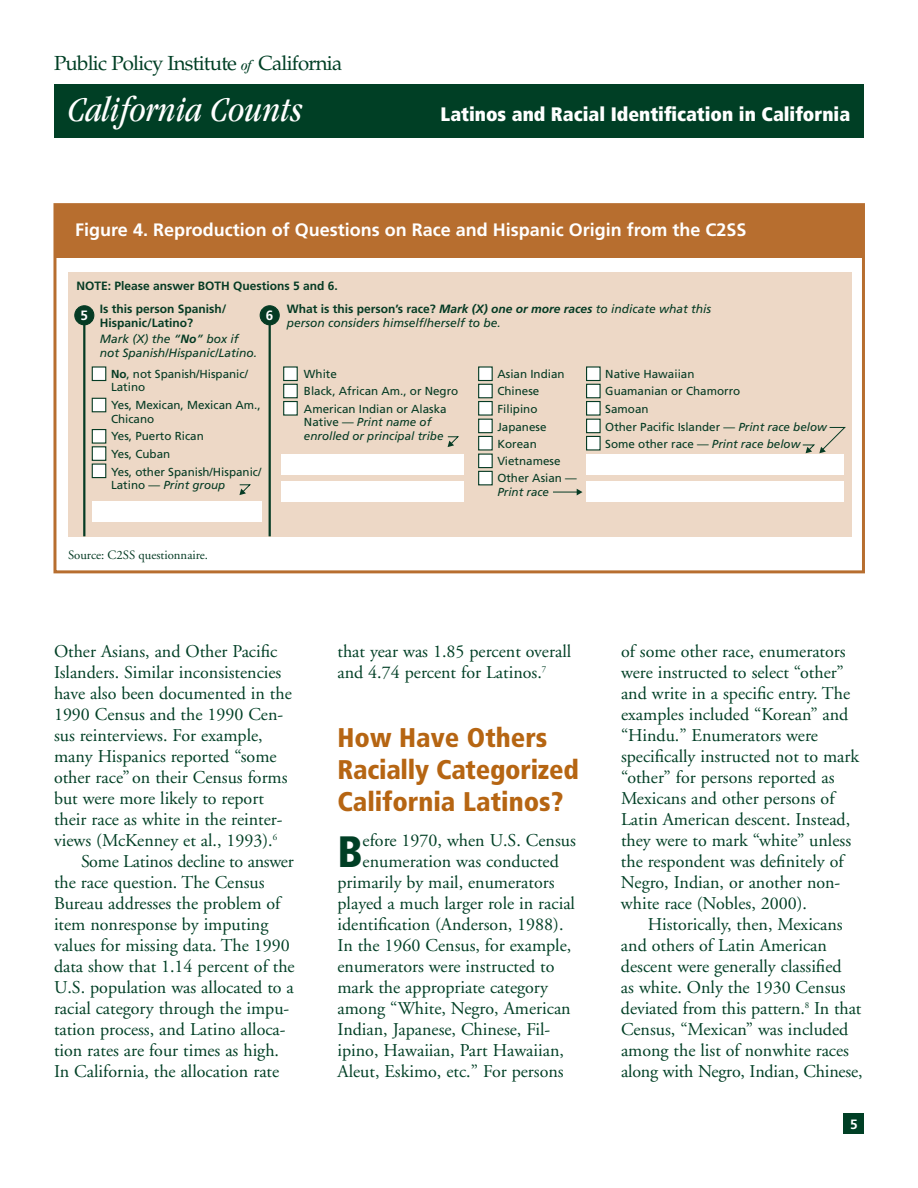
<style>
.page{position:relative;width:918px;height:1188px;background:#fff}
.page>*{position:absolute;margin:0;border:0;box-sizing:border-box;transform-origin:0 0}
.t1{font:900 condensed 43.8px "Frutiger";color:#003f25}
.t2{font:italic condensed 36px "Garamond";color:#fff}
.t3{font:900 condensed 27px/32.4px "Frutiger";color:#b66512}
.t4{font:20.4px "Palatino";letter-spacing:-.035em;color:#003f25}
.t5{font:900 condensed 19.5px "Frutiger";color:#fff}
.t6{font:18px/21px "Adobe Garamond";color:#003f25}
.t7{font:700 18px "Frutiger";color:#fff}
.t8{font:700 13.5px "Frutiger";color:#fff}
.t9{font:12.75px "Adobe Garamond";color:#053b24}
.t10{font:italic 12px/16.5px "Frutiger";color:#053b24}
.t11{font:700 12px/23.4px "Frutiger";color:#053b24}
.t12{font:11.7px/13.5px "Frutiger";color:#053b24}
.t13{font:italic 11.7px/13.5px "Frutiger";color:#053b24}
.s1{font-family:"Garamond";font-style:italic;font-stretch:condensed;font-size:14.4px}
.s2{font-weight:700;font-style:normal}
.s3{font-weight:700}
.s4{font-style:normal}
.s5{font-style:italic}
</style>
<div class="page">
<div style="left:54px;top:84px;width:810px;height:54px;background:#003f25"></div>
<div style="left:844px;top:1114px;width:20px;height:20px;background:#003f25"></div>
<div style="left:68px;top:272px;width:783px;height:264px;background:#edd8c6"></div>
<div style="left:53px;top:203px;width:812px;height:370px;border:3px solid #b76e2f"></div>
<div style="left:55px;top:206px;width:808px;height:51px;background:#b76e2f"></div>
<div style="left:92px;top:502px;width:170px;height:20px;background:#fff"></div>
<div style="left:92px;top:366px;width:14px;height:15px;background:#fff;border:1px solid #053b24"></div>
<div style="left:92px;top:464px;width:14px;height:14px;background:#fff;border:1px solid #053b24"></div>
<div style="left:92px;top:398px;width:14px;height:14px;background:#fff;border:1px solid #053b24"></div>
<div style="left:92px;top:429px;width:14px;height:15px;background:#fff;border:1px solid #053b24"></div>
<div style="left:92px;top:446px;width:14px;height:15px;background:#fff;border:1px solid #053b24"></div>
<svg style="left:239px;top:484px;width:12px;height:11px"></svg>
<div style="left:281px;top:454px;width:183px;height:21px;background:#fff"></div>
<div style="left:281px;top:481px;width:183px;height:20px;background:#fff"></div>
<div style="left:587px;top:454px;width:257px;height:21px;background:#fff"></div>
<div style="left:587px;top:481px;width:257px;height:20px;background:#fff"></div>
<div style="left:283px;top:401px;width:15px;height:15px;background:#fff;border:1px solid #053b24"></div>
<div style="left:283px;top:366px;width:15px;height:15px;background:#fff;border:1px solid #053b24"></div>
<div style="left:283px;top:384px;width:15px;height:14px;background:#fff;border:1px solid #053b24"></div>
<svg style="left:447px;top:436px;width:12px;height:11px"></svg>
<div style="left:478px;top:401px;width:15px;height:15px;background:#fff;border:1px solid #053b24"></div>
<div style="left:478px;top:419px;width:15px;height:14px;background:#fff;border:1px solid #053b24"></div>
<div style="left:478px;top:366px;width:15px;height:15px;background:#fff;border:1px solid #053b24"></div>
<div style="left:478px;top:384px;width:15px;height:14px;background:#fff;border:1px solid #053b24"></div>
<div style="left:478px;top:471px;width:15px;height:14px;background:#fff;border:1px solid #053b24"></div>
<div style="left:478px;top:436px;width:15px;height:15px;background:#fff;border:1px solid #053b24"></div>
<div style="left:478px;top:454px;width:15px;height:14px;background:#fff;border:1px solid #053b24"></div>
<div style="left:586px;top:401px;width:15px;height:15px;background:#fff;border:1px solid #053b24"></div>
<div style="left:586px;top:419px;width:15px;height:14px;background:#fff;border:1px solid #053b24"></div>
<div style="left:586px;top:366px;width:15px;height:15px;background:#fff;border:1px solid #053b24"></div>
<div style="left:586px;top:384px;width:15px;height:14px;background:#fff;border:1px solid #053b24"></div>
<svg style="left:802px;top:427px;width:44px;height:26px"></svg>
<div style="left:586px;top:436px;width:15px;height:15px;background:#fff;border:1px solid #053b24"></div>
<svg style="left:553px;top:489px;width:30px;height:6px"></svg>
<div style="left:74px;top:305px;width:20px;height:20px;background:#053b24;border:1px solid #053b24;border-radius:50%"></div>
<hr style="left:83px;top:323px;width:2px;height:213px;background:#053b24">
<div style="left:260px;top:305px;width:20px;height:20px;background:#053b24;border:1px solid #053b24;border-radius:50%"></div>
<hr style="left:269px;top:323px;width:2px;height:213px;background:#053b24">
<p class="t4" style="left:54px;top:56px;width:290px">Public Policy Institute <span class="s1">of</span> California</p>
<h2 class="t2" style="left:68px;top:95px;width:236px">California Counts</h2>
<p class="t5" style="left:441px;top:107px;width:411px">Latinos and Racial Identification in California</p>
<p class="t7" style="left:75px;top:222px;width:673px">Figure 4. Reproduction of Questions on Race and Hispanic Origin from the C2SS</p>
<p class="t11" style="left:100px;top:275px;width:239px;text-indent:-23px">NOTE: Please answer BOTH Questions 5 and 6.<br>Is this person Spanish/</p>
<p class="t10" style="left:100px;top:315px;width:140px"><span class="s2">Hispanic/Latino?<br></span>Mark (X) the “<span class="s3">No</span>” box if</p>
<p class="t10" style="left:100px;top:345px;width:159px">not Spanish/Hispanic/Latino.</p>
<p class="t12" style="left:111px;top:368px;width:138px"><span class="s3">No</span>, not Spanish/Hispanic/<br>Latino</p>
<p class="t10" style="left:287px;top:303px;width:426px;line-height:13.5px"><span class="s2">What is this person’s race?</span> <span class="s3">Mark (X) one or more races</span> to indicate what this person considers himself/herself to be.</p>
<p class="t8" style="left:81px;top:310px;width:9px">5</p>
<p class="t8" style="left:266px;top:310px;width:9px">6</p>
<p class="t12" style="left:304px;top:368px;width:34px">White</p>
<p class="t13" style="left:304px;top:403px;width:144px"><span class="s4">American Indian or Alaska<br>Native —</span> Print name of enrolled or principal tribe</p>
<p class="t12" style="left:497px;top:366px;width:69px;line-height:17.5px">Asian Indian<br>Chinese</p>
<p class="t12" style="left:497px;top:419px;width:65px;line-height:17.2px">Japanese<br>Korean<br>Vietnamese</p>
<p class="t12" style="left:605px;top:366px;width:137px;line-height:17.5px">Native Hawaiian<br>Guamanian or Chamorro</p>
<p class="t12" style="left:304px;top:385px;width:156px">Black, African Am., or Negro</p>
<p class="t12" style="left:111px;top:399px;width:151px">Yes, Mexican, Mexican Am.,<br>Chicano</p>
<p class="t12" style="left:111px;top:448px;width:61px">Yes, Cuban</p>
<p class="t12" style="left:497px;top:403px;width:42px">Filipino</p>
<p class="t12" style="left:605px;top:401px;width:223px;line-height:17.5px">Samoan<br>Other Pacific Islander — <span class="s5">Print race below</span></p>
<p class="t12" style="left:111px;top:430px;width:94px">Yes, Puerto Rican</p>
<p class="t12" style="left:111px;top:466px;width:152px">Yes, other Spanish/Hispanic/<br>Latino — <span class="s5">Print group</span></p>
<p class="t12" style="left:605px;top:438px;width:197px">Some other race — <span class="s5">Print race below</span></p>
<p class="t12" style="left:497px;top:472px;width:81px">Other Asian —</p>
<p class="t13" style="left:497px;top:486px;width:53px">Print race</p>
<p class="t9" style="left:68px;top:549px;width:141px">Source: C2SS questionnaire.</p>
<p class="t6" style="left:54px;top:642px;width:225px">Other Asians, and Other Pacific</p>
<p class="t6" style="left:54px;top:663px;width:229px">Islanders. Similar inconsistencies</p>
<p class="t6" style="left:54px;top:684px;width:239px">have also been documented in the</p>
<p class="t6" style="left:54px;top:705px;width:231px">1990 Census and the 1990 Cen-</p>
<p class="t6" style="left:54px;top:726px;width:210px">sus reinterviews. For example,</p>
<p class="t6" style="left:54px;top:747px;width:224px">many Hispanics reported “some</p>
<p class="t6" style="left:54px;top:768px;width:235px">other race” on their Census forms</p>
<p class="t6" style="left:54px;top:789px;width:212px">but were more likely to report</p>
<p class="t6" style="left:54px;top:810px;width:230px">their race as white in the reinter-</p>
<p class="t6" style="left:54px;top:831px;width:225px">views (McKenney et al., 1993).<sup>6</sup></p>
<p class="t6" style="left:81px;top:852px;width:214px">Some Latinos decline to answer</p>
<p class="t6" style="left:54px;top:873px;width:212px">the race question. The Census</p>
<p class="t6" style="left:54px;top:894px;width:228px">Bureau addresses the problem of</p>
<p class="t6" style="left:54px;top:915px;width:216px">item nonresponse by imputing</p>
<p class="t6" style="left:54px;top:936px;width:237px">values for missing data. The 1990</p>
<p class="t6" style="left:54px;top:957px;width:242px">data show that 1.14 percent of the</p>
<p class="t6" style="left:54px;top:978px;width:241px">U.S. population was allocated to a</p>
<p class="t6" style="left:54px;top:999px;width:237px">racial category through the impu-</p>
<p class="t6" style="left:54px;top:1020px;width:233px">tation process, and Latino alloca-</p>
<p class="t6" style="left:54px;top:1041px;width:227px">tion rates are four times as high.</p>
<p class="t6" style="left:54px;top:1062px;width:227px">In California, the allocation rate</p>
<p class="t6" style="left:338px;top:642px;width:235px">that year was 1.85 percent overall and 4.74 percent for Latinos.<sup>7</sup></p>
<h3 class="t3" style="left:338px;top:723px;width:243px">How Have Others<br>Racially Categorized<br>California Latinos?</h3>
<h1 class="t1" style="left:338px;top:834px;width:27px">B</h1>
<p class="t6" style="left:363px;top:831px;width:215px">efore 1970, when U.S. Census</p>
<p class="t6" style="left:363px;top:852px;width:198px">enumeration was conducted</p>
<p class="t6" style="left:338px;top:873px;width:219px">primarily by mail, enumerators</p>
<p class="t6" style="left:338px;top:894px;width:239px">played a much larger role in racial</p>
<p class="t6" style="left:338px;top:915px;width:228px">identification (Anderson, 1988).</p>
<p class="t6" style="left:338px;top:936px;width:235px">In the 1960 Census, for example,</p>
<p class="t6" style="left:338px;top:957px;width:219px">enumerators were instructed to</p>
<p class="t6" style="left:338px;top:978px;width:212px">mark the appropriate category</p>
<p class="t6" style="left:338px;top:999px;width:235px">among “White, Negro, American</p>
<p class="t6" style="left:338px;top:1020px;width:214px">Indian, Japanese, Chinese, Fil-</p>
<p class="t6" style="left:338px;top:1041px;width:228px">ipino, Hawaiian, Part Hawaiian,</p>
<p class="t6" style="left:338px;top:1062px;width:228px">Aleut, Eskimo, etc.” For persons</p>
<p class="t6" style="left:621px;top:642px;width:240px">of some other race, enumerators were instructed to select “other” and write in a specific entry. The examples included “Korean” and “Hindu.” Enumerators were specifically instructed not to mark “other” for persons reported as<br>Mexicans and other persons of<br>Latin American descent. Instead, they were to mark “white” unless the respondent was definitely of<br>Negro, Indian, or another non&shy;white race (Nobles, 2000).</p>
<p class="t6" style="left:621px;top:915px;width:243px;text-indent:27px">Historically, then, Mexicans and others of Latin American descent were generally classified<br>as white. Only the 1930 Census deviated from this pattern.<sup>8</sup> In that<br>Census, “Mexican” was included among the list of nonwhite races along with Negro, Indian, Chinese,</p>
<p class="t8" style="left:850px;top:1119px;width:9px">5</p>
</div>
